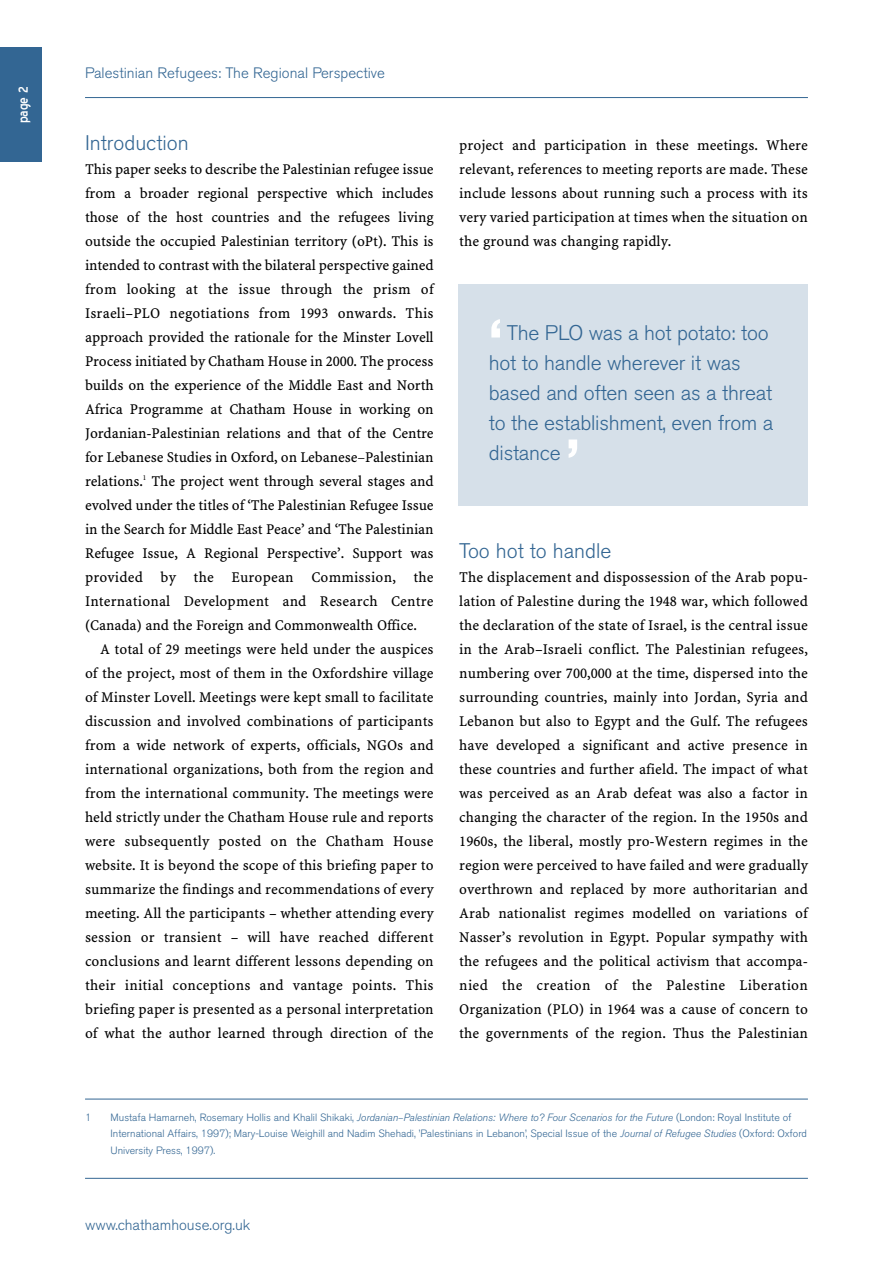
<style>
.page{position:relative;width:893px;height:1263px;background:#fff}
.page>*{position:absolute;margin:0;border:0;box-sizing:border-box;transform-origin:0 0}
.t1{font:700 54px "Akzidenz Grotesk BE";color:#fff}
.t2{font:300 21px/30px "Akzidenz Grotesk BE";letter-spacing:-.01em;color:#336693}
.t3{font:16.5px "Blue Highway";color:#fff}
.t4{font:15px/24px "Minion Web Pro";color:#000;text-align:justify}
.t5{font:300 15px "Akzidenz Grotesk BE";color:#336693}
.t6{font:300 10.5px/16.5px "Akzidenz Grotesk BE";color:#336693}
.s1{font-family:"Minion Pro"}
.s2{font-style:italic}
.s3{font-family:"Minion Pro";font-weight:400}
</style>
<div class="page">
<div style="left:0;top:47px;width:42px;height:115px;background:#336693"></div>
<hr style="left:85px;top:97px;width:723px;height:1px;background:#336693">
<hr style="left:85px;top:1178px;width:723px;height:1px;background:#336693">
<hr style="left:85px;top:1099px;width:723px;height:1px;background:#336693">
<div style="left:459px;top:284px;width:349px;height:222px;background:#d6e0e9"></div>
<p class="t3" style="left:16px;top:123px;width:39px;rotate:-90deg">page 2</p>
<p class="t5" style="left:85px;top:66px;width:301px">Palestinian Refugees: The Regional Perspective</p>
<h2 class="t2" style="left:85px;top:129px;width:105px">Introduction</h2>
<p class="t4" style="left:85px;top:157px;width:350px">This paper seeks to describe the Palestinian refugee issue from a broader regional perspective which includes those of the host countries and the refugees living outside the occupied Palestinian territory (oPt). This is intended to contrast with the bilateral perspective gained from looking at the issue through the prism of Israeli–PLO negotiations from 1993 onwards. This approach provided the rationale for the Minster Lovell Process initiated by Chatham House in 2000. The process builds on the experience of the Middle East and North Africa Programme at Chatham House in working on Jordanian-Palestinian relations and that of the Centre for Lebanese Studies in Oxford, on Lebanese<span class="s1">–</span>Palestinian relations.<sup>1</sup> The project went through several stages and evolved under the titles of ‘The Palestinian Refugee Issue in the Search for Middle East Peace’ and ‘The Palestinian Refugee Issue, A Regional Perspective’. Support was provided by the European Commission, the International Development and Research Centre (Canada) and the Foreign and Commonwealth Office.</p>
<p class="t4" style="left:85px;top:637px;width:350px;text-indent:15px">A total of 29 meetings were held under the auspices of the project, most of them in the Oxfordshire village of Minster Lovell. Meetings were kept small to facilitate discussion and involved combinations of participants from a wide network of experts, officials, NGOs and international organizations, both from the region and from the international community. The meetings were held strictly under the Chatham House rule and reports were subsequently posted on the Chatham House website. It is beyond the scope of this briefing paper to summarize the findings and recommendations of every meeting. All the participants – whether attending every session or transient – will have reached different conclusions and learnt different lessons depending on their initial conceptions and vantage points. This briefing paper is presented as a personal interpretation of what the author learned through direction of the</p>
<p class="t4" style="left:459px;top:133px;width:350px">project and participation in these meetings. Where relevant, references to meeting reports are made. These include lessons about running such a process with its very varied participation at times when the situation on the ground was changing rapidly.</p>
<h1 class="t1" style="left:489px;top:317px;width:15px">‘</h1>
<h2 class="t2" style="left:489px;top:319px;width:286px;text-indent:18px">The PLO was a hot potato: too hot to handle wherever it was based and often seen as a threat to the establishment, even from a distance</h2>
<h1 class="t1" style="left:566px;top:437px;width:15px">’</h1>
<h2 class="t2" style="left:459px;top:537px;width:154px">Too hot to handle</h2>
<p class="t4" style="left:459px;top:565px;width:350px">The displacement and dispossession of the Arab popu&shy;lation of Palestine during the 1948 war, which followed the declaration of the state of Israel, is the central issue in the Arab–Israeli conflict. The Palestinian refugees, numbering over 700,000 at the time, dispersed into the surrounding countries, mainly into Jordan, Syria and Lebanon but also to Egypt and the Gulf. The refugees have developed a significant and active presence in these countries and further afield. The impact of what was perceived as an Arab defeat was also a factor in changing the character of the region. In the 1950s and 1960s, the liberal, mostly pro-Western regimes in the region were perceived to have failed and were gradually overthrown and replaced by more authoritarian and Arab nationalist regimes modelled on variations of Nasser’s revolution in Egypt. Popular sympathy with the refugees and the political activism that accompa&shy;nied the creation of the Palestine Liberation Organization (PLO) in 1964 was a cause of concern to the governments of the region. Thus the Palestinian</p>
<p class="t6" style="left:85px;top:1110px;width:8px">1</p>
<p class="t6" style="left:111px;top:1110px;width:698px">Mustafa Hamarneh, Rosemary Hollis and Khalil Shikaki, <span class="s2">Jordanian</span><span class="s3">–</span><span class="s2">Palestinian Relations: Where to? Four Scenarios for the Future</span> (London: Royal Institute of<br>International Affairs, 1997); Mary-Louise Weighill and Nadim Shehadi, ’Palestinians in Lebanon’, Special Issue of the <span class="s2">Journal of Refugee Studies</span> (Oxford: Oxford<br>University Press, 1997).</p>
<p class="t5" style="left:85px;top:1218px;width:167px">www.chathamhouse.org.uk</p>
</div>
